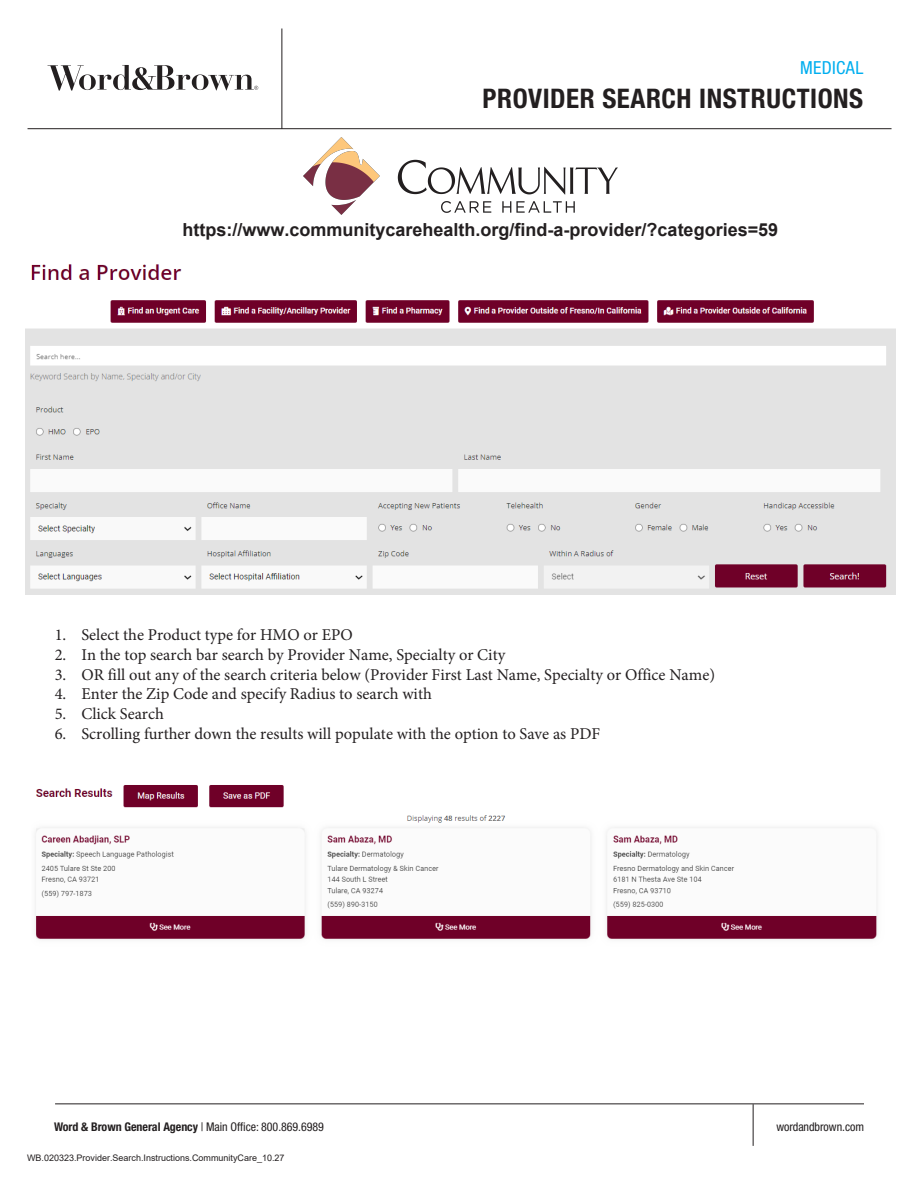
<style>
.page{position:relative;width:918px;height:1188px;background:#fff}
.page>*{position:absolute;margin:0;border:0;box-sizing:border-box;transform-origin:0 0}
.t1{font:700 condensed 27px "Helvetica Neue LT Std";letter-spacing:.02em;color:#231f20}
.t2{font:700 18px "Arial";color:#231f20}
.t3{font:condensed 18px "Helvetica Neue LT Std";letter-spacing:.02em;color:#00aeef}
.t4{font:16.5px "Minion Pro";color:#231f20}
.t5{font:condensed 12px "Helvetica Neue LT Std";letter-spacing:-.005em;color:#231f20}
.t6{font:9px "Arial";color:#231f20}
.s1{font-weight:700}
</style>
<div class="page">
<hr style="left:28px;top:128px;width:864px;height:1px;background:#231f20">
<hr style="left:282px;top:28px;width:1px;height:101px;background:#231f20">
<svg style="left:48px;top:65px;width:210px;height:26px"></svg>
<hr style="left:55px;top:1103px;width:809px;height:1px;background:#231f20">
<hr style="left:753px;top:1104px;width:1px;height:42px;background:#231f20">
<img style="left:26px;top:264px;width:870px;height:331px">
<img style="left:303px;top:138px;width:315px;height:76px">
<img style="left:35px;top:785px;width:842px;height:155px">
<p class="t3" style="left:800px;top:57px;width:65px">MEDICAL</p>
<h1 class="t1" style="left:483px;top:82px;width:382px">PROVIDER SEARCH INSTRUCTIONS</h1>
<p class="t2" style="left:183px;top:217px;width:597px">https://www.communitycarehealth.org/find-a-provider/?categories=59</p>
<p class="t4" style="left:55px;top:624px;width:300px">1. Select the Product type for HMO or EPO</p>
<p class="t4" style="left:55px;top:644px;width:452px">2. In the top search bar search by Provider Name, Specialty or City</p>
<p class="t4" style="left:55px;top:663px;width:662px">3. OR fill out any of the search criteria below (Provider First Last Name, Specialty or Office Name)</p>
<p class="t4" style="left:55px;top:683px;width:379px">4. Enter the Zip Code and specify Radius to search with</p>
<p class="t4" style="left:55px;top:703px;width:111px">5. Click Search</p>
<p class="t4" style="left:55px;top:723px;width:547px">6. Scrolling further down the results will populate with the option to Save as PDF</p>
<p class="t5" style="left:54px;top:1120px;width:271px"><span class="s1">Word &amp; Brown General Agency</span> | Main Office: 800.869.6989</p>
<p class="t5" style="left:776px;top:1120px;width:89px">wordandbrown.com</p>
<p class="t6" style="left:27px;top:1152px;width:259px">WB.020323.Provider.Search.Instructions.CommunityCare_10.27</p>
</div>
